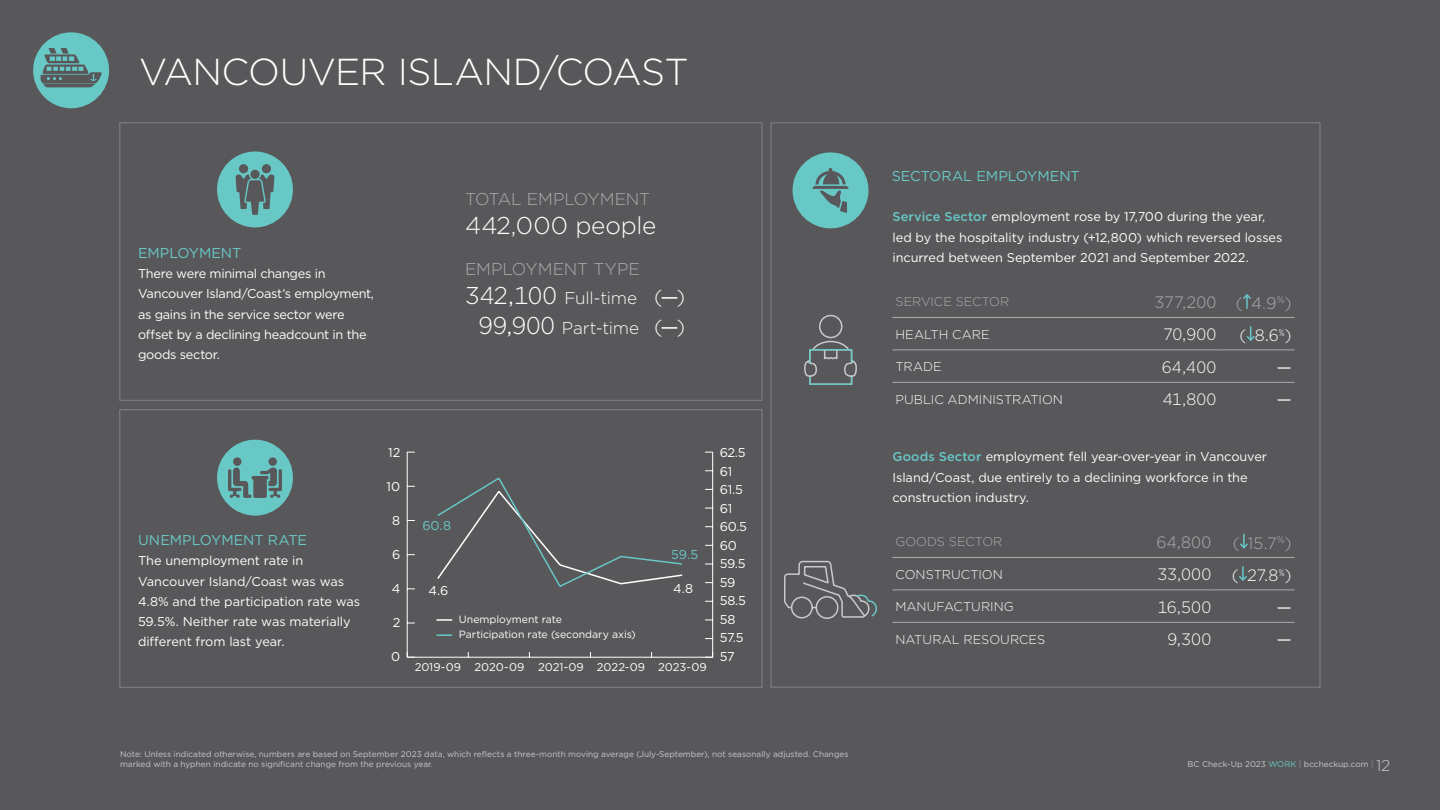
<style>
.page{position:relative;width:1440px;height:810px;background:#58575a}
.page>*{position:absolute;margin:0;border:0;box-sizing:border-box;transform-origin:0 0}
.t1{font:300 37.5px "Gotham";letter-spacing:-.015em;color:#fff}
.Body_Stats{font:300 24.3px "Gotham";letter-spacing:-.01em;color:#fff}
.Body_Stats-2{font:300 17.1px "Gotham";letter-spacing:-.01em;color:#fff}
.Body_Stats-3{font:300 17.1px "Gotham";letter-spacing:-.01em;color:#acabac}
.Body_Stats-4{font:300 16.5px "Gotham";letter-spacing:.015em;color:#fff}
.Body_Stats-5{font:300 16.5px "Gotham";letter-spacing:.01em;color:#acabac}
.Body_Stats-6{font:16.5px "Gotham";color:#fff}
.Body_Subhead{font:14.25px "Gotham";letter-spacing:-.005em;color:#68c8c6}
.Body{font:12.75px/20.2px "Gotham";letter-spacing:-.01em;color:#fff}
.Body_Stats-7{font:300 12.75px "Gotham";color:#fff}
.Graph_X-Axis_Number_17_Book{font:12.75px "Gotham";letter-spacing:-.035em;color:#fff}
.Body_Stats-8{font:300 12.75px "Gotham";color:#acabac}
.Body_Stats-9{font:12.75px "Gotham";color:#68c8c6}
.Body_Stats-10{font:12.75px "Gotham";color:#fff}
.Graph_Y-Axis_15_Book{font:11.25px "Gotham";letter-spacing:-.005em;color:#fff}
.Body_Stats-11{font:10.5px "Gotham";letter-spacing:-.005em;color:#fff}
.Folio{font:8.25px/9.9px "Gotham";color:#c9cacc}
.s1{font-size:24.3px}
.s2{font-size:20.25px}
.s3{font-weight:400;font-size:20.25px}
.s4{font-weight:500;color:#68c8c6}
.s5{color:#68c8c6}
.s6{color:#949496}
.s7{font-weight:300;font-size:15.75px}
</style>
<div class="page">
<div style="left:119px;top:122px;width:643px;height:279px;border:1px solid #828183"></div>
<div style="left:119px;top:409px;width:643px;height:279px;border:1px solid #828183"></div>
<svg style="left:436px;top:634px;width:16px;height:2px"></svg>
<svg style="left:436px;top:619px;width:16px;height:2px"></svg>
<hr style="left:407px;top:452px;width:1px;height:205px;background:#fff">
<hr style="left:407px;top:657px;width:306px;height:1px;background:#fff">
<svg style="left:407px;top:652px;width:8px;height:6px"></svg>
<hr style="left:712px;top:452px;width:1px;height:205px;background:#fff">
<svg style="left:705px;top:656px;width:8px;height:2px"></svg>
<svg style="left:437px;top:477px;width:246px;height:110px"></svg>
<div style="left:217px;top:152px;width:76px;height:75px;background:#68c8c6;border-radius:50%"></div>
<div style="left:262px;top:164px;width:9px;height:9px;background:#58575a;border-radius:50%"></div>
<div style="left:239px;top:164px;width:9px;height:9px;background:#58575a;border-radius:50%"></div>
<svg style="left:235px;top:170px;width:40px;height:45px"></svg>
<div style="left:33px;top:32px;width:76px;height:76px;background:#68c8c6;border-radius:50%"></div>
<svg style="left:41px;top:48px;width:61px;height:39px"></svg>
<div style="left:217px;top:440px;width:76px;height:76px;background:#68c8c6;border-radius:50%"></div>
<svg style="left:228px;top:457px;width:54px;height:41px"></svg>
<hr style="left:892px;top:317px;width:242px;height:1px;background:#acabac">
<hr style="left:1134px;top:317px;width:86px;height:1px;background:#acabac">
<hr style="left:1220px;top:317px;width:74px;height:1px;background:#acabac">
<hr style="left:892px;top:350px;width:242px;height:1px;background:#acabac">
<hr style="left:1134px;top:350px;width:86px;height:1px;background:#acabac">
<hr style="left:1220px;top:350px;width:74px;height:1px;background:#acabac">
<hr style="left:892px;top:382px;width:242px;height:1px;background:#acabac">
<hr style="left:1134px;top:382px;width:86px;height:1px;background:#acabac">
<hr style="left:1220px;top:382px;width:74px;height:1px;background:#acabac">
<svg style="left:1243px;top:294px;width:8px;height:15px"></svg>
<svg style="left:1246px;top:326px;width:9px;height:15px"></svg>
<hr style="left:892px;top:557px;width:242px;height:1px;background:#acabac">
<hr style="left:1134px;top:557px;width:80px;height:1px;background:#acabac">
<hr style="left:1214px;top:557px;width:80px;height:1px;background:#acabac">
<hr style="left:892px;top:590px;width:242px;height:1px;background:#acabac">
<hr style="left:1134px;top:590px;width:80px;height:1px;background:#acabac">
<hr style="left:1214px;top:590px;width:80px;height:1px;background:#acabac">
<hr style="left:892px;top:622px;width:242px;height:1px;background:#acabac">
<hr style="left:1134px;top:622px;width:80px;height:1px;background:#acabac">
<hr style="left:1214px;top:622px;width:80px;height:1px;background:#acabac">
<svg style="left:1240px;top:534px;width:8px;height:15px"></svg>
<svg style="left:1239px;top:566px;width:8px;height:15px"></svg>
<div style="left:793px;top:152px;width:75px;height:76px;background:#68c8c6;border-radius:50%"></div>
<svg style="left:813px;top:168px;width:36px;height:45px"></svg>
<svg style="left:805px;top:314px;width:51px;height:71px"></svg>
<div style="left:809px;top:349px;width:43px;height:15px;border:2px solid #68c8c6"></div>
<div style="left:809px;top:376px;width:43px;height:9px;border:2px solid #68c8c6"></div>
<svg style="left:784px;top:560px;width:93px;height:59px"></svg>
<p class="t1" style="left:139px;top:48px;width:551px">VANCOUVER ISLAND/COAST</p>
<p class="Body_Subhead" style="left:138px;top:244px;width:105px">EMPLOYMENT</p>
<p class="Body" style="left:138px;top:263px;width:238px">There were minimal changes in<br>Vancouver Island/Coast’s employment, as gains in the service sector were offset by a declining headcount in the goods sector.</p>
<p class="Body_Stats-3" style="left:465px;top:188px;width:187px">TOTAL EMPLOYMENT</p>
<p class="Body_Stats" style="left:465px;top:210px;width:193px">442,000 people</p>
<p class="Body_Stats-3" style="left:465px;top:258px;width:176px">EMPLOYMENT TYPE</p>
<p class="Body_Stats-2" style="left:465px;top:288px;width:222px"><span class="s1">342,100</span> Full-time <span class="s2">(</span><span class="s3">—</span><span class="s2">)</span></p>
<p class="Body_Stats-2" style="left:479px;top:317px;width:208px"><span class="s1">99,900</span> Part-time <span class="s2">(</span><span class="s3">—</span><span class="s2">)</span></p>
<p class="Body_Subhead" style="left:138px;top:531px;width:171px">UNEMPLOYMENT RATE</p>
<p class="Body" style="left:138px;top:550px;width:224px">The unemployment rate in<br>Vancouver Island/Coast was was<br>4.8% and the participation rate was<br>59.5%. Neither rate was materially different from last year.</p>
<p class="Graph_X-Axis_Number_17_Book" style="left:388px;top:445px;width:14px">12</p>
<p class="Graph_X-Axis_Number_17_Book" style="left:387px;top:478px;width:15px">10</p>
<p class="Graph_X-Axis_Number_17_Book" style="left:392px;top:512px;width:10px">8</p>
<p class="Graph_X-Axis_Number_17_Book" style="left:392px;top:546px;width:10px">6</p>
<p class="Graph_X-Axis_Number_17_Book" style="left:392px;top:580px;width:10px">4</p>
<p class="Graph_X-Axis_Number_17_Book" style="left:393px;top:614px;width:9px">2</p>
<p class="Graph_X-Axis_Number_17_Book" style="left:391px;top:648px;width:11px">0</p>
<p class="Body_Stats-9" style="left:422px;top:517px;width:30px">60.8</p>
<p class="Body_Stats-9" style="left:671px;top:546px;width:29px">59.5</p>
<p class="Body_Stats-10" style="left:428px;top:582px;width:22px">4.6</p>
<p class="Body_Stats-10" style="left:673px;top:580px;width:22px">4.8</p>
<p class="Body_Stats-11" style="left:459px;top:612px;width:105px">Unemployment rate</p>
<p class="Body_Stats-11" style="left:459px;top:627px;width:178px">Participation rate (secondary axis)</p>
<p class="Graph_Y-Axis_15_Book" style="left:415px;top:660px;width:48px">2019-09</p>
<p class="Graph_Y-Axis_15_Book" style="left:475px;top:660px;width:51px">2020-09</p>
<p class="Graph_Y-Axis_15_Book" style="left:538px;top:660px;width:47px">2021-09</p>
<p class="Graph_Y-Axis_15_Book" style="left:597px;top:660px;width:50px">2022-09</p>
<p class="Graph_Y-Axis_15_Book" style="left:658px;top:660px;width:50px">2023-09</p>
<p class="Graph_X-Axis_Number_17_Book" style="left:720px;top:445px;width:27px">62.5</p>
<p class="Graph_X-Axis_Number_17_Book" style="left:720px;top:463px;width:14px">61</p>
<p class="Graph_X-Axis_Number_17_Book" style="left:720px;top:482px;width:24px">61.5</p>
<p class="Graph_X-Axis_Number_17_Book" style="left:720px;top:500px;width:14px">61</p>
<p class="Graph_X-Axis_Number_17_Book" style="left:720px;top:519px;width:28px">60.5</p>
<p class="Graph_X-Axis_Number_17_Book" style="left:720px;top:537px;width:18px">60</p>
<p class="Graph_X-Axis_Number_17_Book" style="left:720px;top:556px;width:27px">59.5</p>
<p class="Graph_X-Axis_Number_17_Book" style="left:720px;top:574px;width:17px">59</p>
<p class="Graph_X-Axis_Number_17_Book" style="left:720px;top:593px;width:27px">58.5</p>
<p class="Graph_X-Axis_Number_17_Book" style="left:720px;top:611px;width:17px">58</p>
<p class="Graph_X-Axis_Number_17_Book" style="left:720px;top:630px;width:25px">57.5</p>
<p class="Graph_X-Axis_Number_17_Book" style="left:720px;top:648px;width:16px">57</p>
<p class="Folio" style="left:120px;top:749px;width:730px">Note: Unless indicated otherwise, numbers are based on September 2023 data, which reflects a three-month moving average (July-September), not seasonally adjusted. Changes marked with a hyphen indicate no significant change from the previous year.</p>
<p class="Body_Subhead" style="left:892px;top:167px;width:190px">SECTORAL EMPLOYMENT</p>
<p class="Body" style="left:892px;top:206px;width:391px"><span class="s4">Service Sector</span> employment rose by 17,700 during the year, led by the hospitality industry (+12,800) which reversed losses incurred between September 2021 and September 2022.</p>
<p class="Body_Stats-8" style="left:896px;top:294px;width:115px">SERVICE SECTOR</p>
<p class="Body_Stats-5" style="left:1155px;top:292px;width:63px">377,200</p>
<p class="Body_Stats-5" style="left:1236px;top:292px;width:57px">( 4.9<sup>%</sup>)</p>
<p class="Body_Stats-7" style="left:896px;top:326px;width:96px">HEALTH CARE</p>
<p class="Body_Stats-4" style="left:1163px;top:324px;width:55px">70,900</p>
<p class="Body_Stats-4" style="left:1240px;top:325px;width:53px">( 8.6<sup>%</sup>)</p>
<p class="Body_Stats-7" style="left:896px;top:359px;width:48px">TRADE</p>
<p class="Body_Stats-4" style="left:1162px;top:356px;width:56px">64,400</p>
<p class="Body_Stats-6" style="left:1277px;top:356px;width:16px">—</p>
<p class="Body_Stats-7" style="left:896px;top:391px;width:169px">PUBLIC ADMINISTRATION</p>
<p class="Body_Stats-4" style="left:1163px;top:389px;width:55px">41,800</p>
<p class="Body_Stats-6" style="left:1277px;top:389px;width:16px">—</p>
<p class="Body" style="left:892px;top:446px;width:376px"><span class="s4">Goods Sector</span> employment fell year-over-year in Vancouver<br>Island/Coast, due entirely to a declining workforce in the construction industry.</p>
<p class="Body_Stats-8" style="left:896px;top:534px;width:108px">GOODS SECTOR</p>
<p class="Body_Stats-5" style="left:1157px;top:532px;width:56px">64,800</p>
<p class="Body_Stats-5" style="left:1233px;top:532px;width:60px">( 15.7<sup>%</sup>)</p>
<p class="Body_Stats-7" style="left:896px;top:566px;width:109px">CONSTRUCTION</p>
<p class="Body_Stats-4" style="left:1157px;top:564px;width:55px">33,000</p>
<p class="Body_Stats-4" style="left:1232px;top:565px;width:61px">( 27.8<sup>%</sup>)</p>
<p class="Body_Stats-7" style="left:896px;top:599px;width:120px">MANUFACTURING</p>
<p class="Body_Stats-4" style="left:1157px;top:596px;width:55px">16,500</p>
<p class="Body_Stats-6" style="left:1277px;top:596px;width:16px">—</p>
<p class="Body_Stats-7" style="left:896px;top:631px;width:151px">NATURAL RESOURCES</p>
<p class="Body_Stats-4" style="left:1167px;top:629px;width:45px">9,300</p>
<p class="Body_Stats-6" style="left:1277px;top:629px;width:16px">—</p>
<p class="Folio" style="left:1187px;top:759px;width:205px">BC Check-Up 2023 <span class="s5">WORK</span> <span class="s6">|</span> bccheckup.com <span class="s6">|</span> <span class="s7">12</span></p>
</div>
